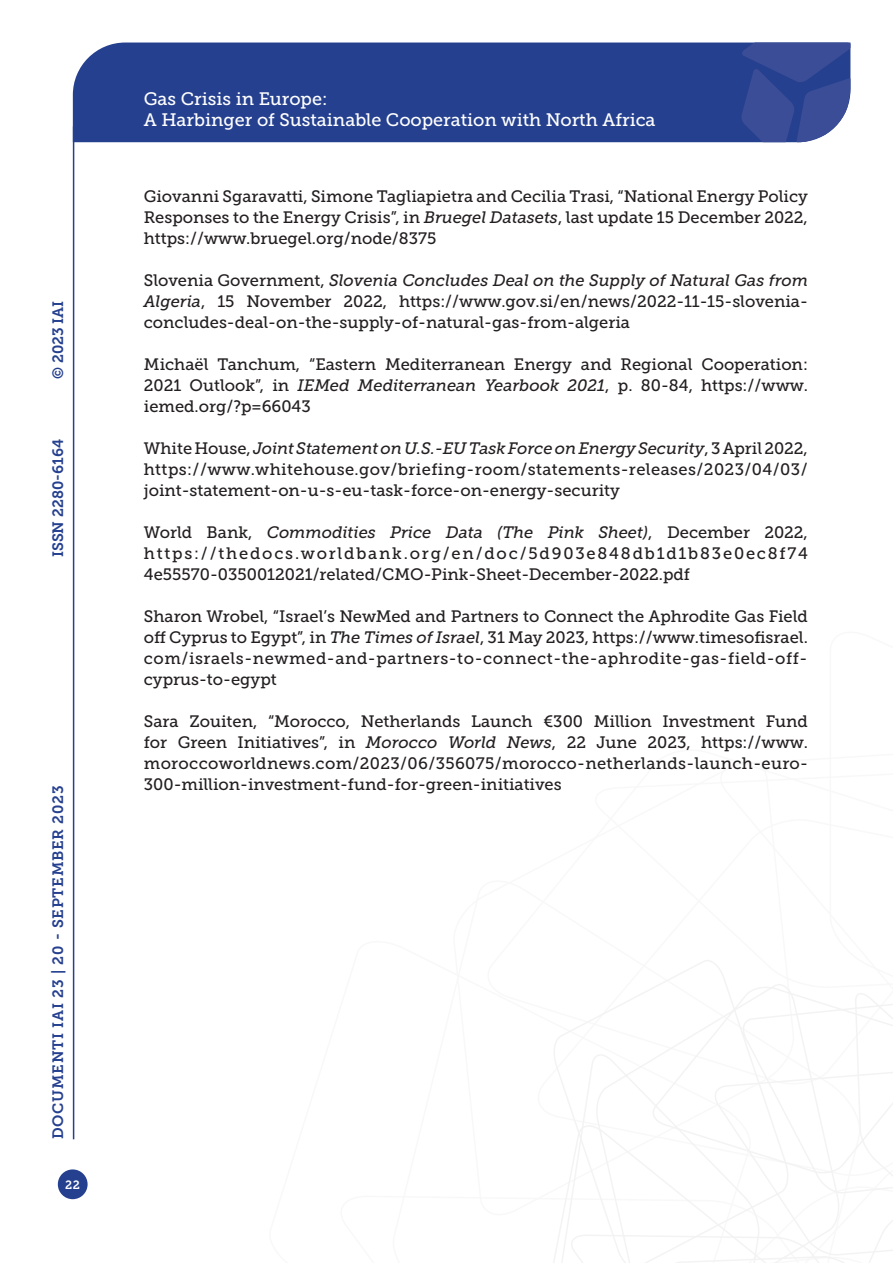
<style>
.page{position:relative;width:893px;height:1263px;background:#fff}
.page>*{position:absolute;margin:0;border:0;box-sizing:border-box;transform-origin:0 0}
.t1{font:18px/21.6px "Museo Slab 500";color:#fff}
.Testo{font:16.5px/21px "Museo Slab 500";color:#231f20;text-align:justify}
.t2{font:15px "Museo Slab 700";letter-spacing:.05em;color:#25408f}
.t3{font:15px "Museo Slab 700";color:#25408f}
.t4{font:12px "Museo Slab 700";color:#fff}
.s1{font-style:italic}
</style>
<div class="page">
<svg style="left:553px;top:960px;width:340px;height:303px"></svg>
<div style="left:73px;top:43px;width:668px;height:99px;background:#25408f"></div>
<svg style="left:741px;top:43px;width:109px;height:99px"></svg>
<div style="left:58px;top:1169px;width:30px;height:30px;background:#25408f;border-radius:50%"></div>
<hr style="left:73px;top:126px;width:1px;height:1013px;background:#25408f">
<p class="t2" style="left:50px;top:379px;width:80px;rotate:-90deg">© 2023 IAI</p>
<p class="t3" style="left:50px;top:557px;width:120px;rotate:-90deg">ISSN 2280-6164</p>
<p class="t2" style="left:50px;top:1139px;width:355px;rotate:-90deg">DOCUMENTI IAI 23 | 20 - SEPTEMBER 2023</p>
<p class="t4" style="left:65px;top:1178px;width:16px">22</p>
<p class="t1" style="left:144px;top:88px;width:513px">Gas Crisis in Europe:<br>A Harbinger of Sustainable Cooperation with North Africa</p>
<p class="Testo" style="left:144px;top:186px;width:666px">Giovanni Sgaravatti, Simone Tagliapietra and Cecilia Trasi, “National Energy Policy Responses to the Energy Crisis”, in <span class="s1">Bruegel Datasets</span>, last update 15 December 2022, https://www.bruegel.org/node/8375</p>
<p class="Testo" style="left:144px;top:270px;width:666px">Slovenia Government, <span class="s1">Slovenia Concludes Deal on the Supply of Natural Gas from Algeria</span>, 15 November 2022, https://www.gov.si/en/news/2022-11-15-slovenia&shy;concludes-deal-on-the-supply-of-natural-gas-from-algeria</p>
<p class="Testo" style="left:144px;top:354px;width:666px">Michaël Tanchum, “Eastern Mediterranean Energy and Regional Cooperation:<br>2021 Outlook”, in <span class="s1">IEMed Mediterranean Yearbook 2021</span>, p. 80-84, https://www. iemed.org/?p=66043</p>
<p class="Testo" style="left:144px;top:438px;width:666px">White House, <span class="s1">Joint Statement on U.S.-EU Task Force on Energy Security</span>, 3 April 2022, https://www.whitehouse.gov/briefing-room/statements-releases/2023/04/03/ joint-statement-on-u-s-eu-task-force-on-energy-security</p>
<p class="Testo" style="left:144px;top:522px;width:666px">World Bank, <span class="s1">Commodities Price Data (The Pink Sheet)</span>, December 2022, https://thedocs.worldbank.org/en/doc/5d903e848db1d1b83e0ec8f74<br>4e55570-0350012021/related/CMO-Pink-Sheet-December-2022.pdf</p>
<p class="Testo" style="left:144px;top:606px;width:666px">Sharon Wrobel, “Israel’s NewMed and Partners to Connect the Aphrodite Gas Field off Cyprus to Egypt”, in <span class="s1">The Times of Israel</span>, 31 May 2023, https://www.timesofisrael. com/israels-newmed-and-partners-to-connect-the-aphrodite-gas-field-off&shy;cyprus-to-egypt</p>
<p class="Testo" style="left:144px;top:711px;width:666px">Sara Zouiten, “Morocco, Netherlands Launch €300 Million Investment Fund for Green Initiatives”, in <span class="s1">Morocco World News</span>, 22 June 2023, https://www. moroccoworldnews.com/2023/06/356075/morocco-netherlands-launch-euro-300-million-investment-fund-for-green-initiatives</p>
</div>
